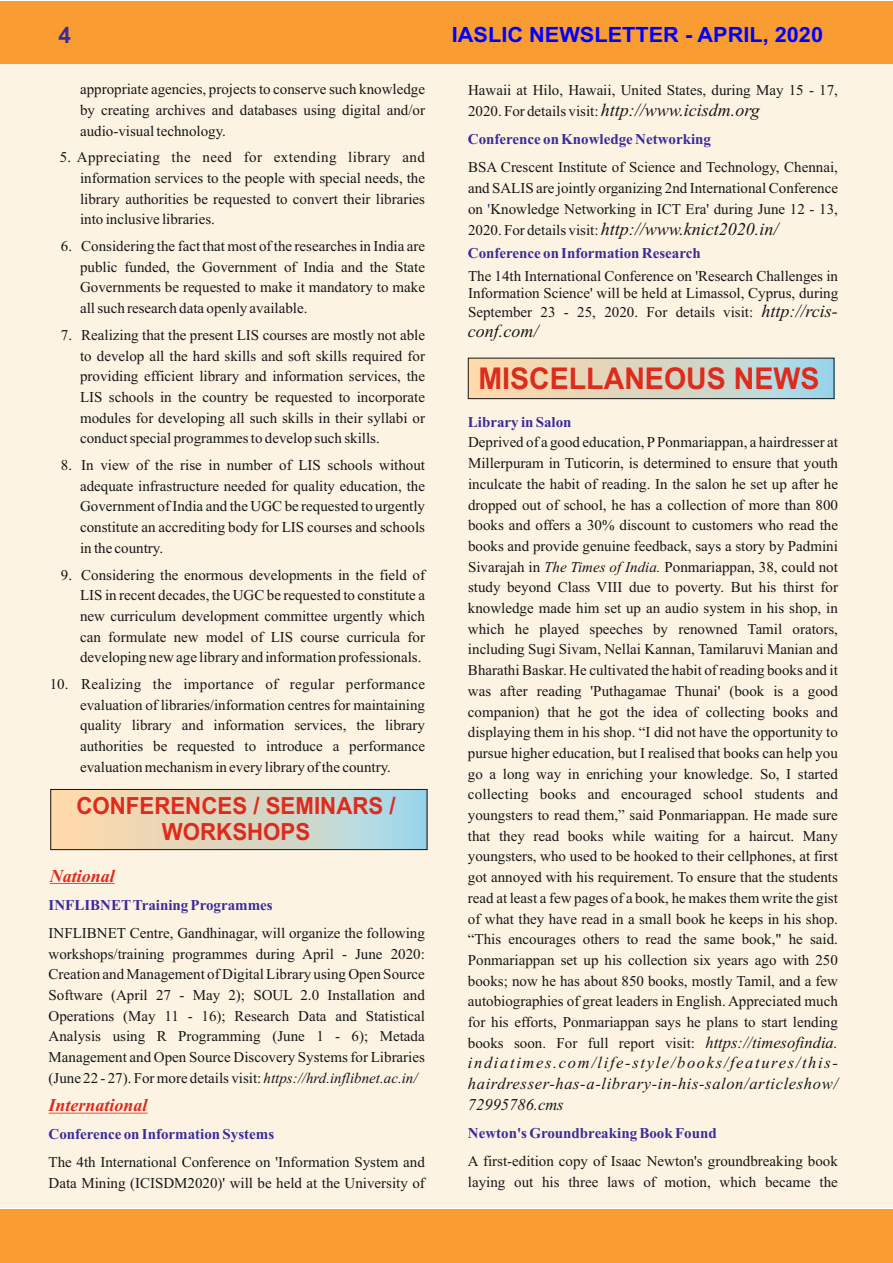
<style>
.page{position:relative;width:893px;height:1263px;background:#fff}
.page>*{position:absolute;margin:0;border:0;box-sizing:border-box;transform-origin:0 0}
.t1{font:700 30px "Arial";color:#dd2b1c;scale:.95 1}
.t2{font:700 23.55px/26.4px "Arial";color:#dd2b1c;text-align:center;scale:.94 1}
.t3{font:700 22.5px "Arial";color:#3c2b99}
.t4{font:700 21px "Arial";color:#00f;scale:1.04 1}
.t5{font:italic 18px "Times New Roman";color:#151616}
.t6{font:italic 700 18px "Times New Roman";color:#dd2b1c}
.t7{font:italic 16.5px/20.7px "Times New Roman";letter-spacing:.04em;color:#151616;text-align:justify}
.t8{font:15px/20.7px "Times New Roman";color:#151616;text-align:justify}
.t9{font:700 15px "Times New Roman";color:#3c2b99}
.t10{font:15px "Times New Roman";color:#083863}
.s1{font-style:italic}
</style>
<div class="page">
<div style="left:0;top:60px;width:893px;height:1148px;background:#fdf3e3"></div>
<div style="left:0;top:2px;width:893px;height:62px;background:#f99c32"></div>
<div style="left:1px;top:1208px;width:892px;height:55px;background:#f99c32"></div>
<hr style="left:50px;top:883px;width:65px;height:1px;background:#dd2b1c">
<hr style="left:49px;top:1113px;width:99px;height:1px;background:#dd2b1c">
<div style="left:51px;top:789px;width:376px;height:61px;background:linear-gradient(to right,#ffd7a4,#a7d7e7)"></div>
<div style="left:51px;top:789px;width:376px;height:61px;border:1px solid #151616"></div>
<div style="left:468px;top:358px;width:366px;height:41px;background:linear-gradient(to right,#ffd7a4,#a7d7e7)"></div>
<div style="left:468px;top:358px;width:366px;height:41px;border:1px solid #151616"></div>
<h3 class="t3" style="left:58px;top:26px;width:14px">4</h3>
<h3 class="t4" style="left:452px;top:27px;width:358px">IASLIC NEWSLETTER - APRIL, 2020</h3>
<p class="t8" style="left:80px;top:80px;width:346px">appropriate agencies, projects to conserve such knowledge by creating archives and databases using digital and/or audio-visual technology.</p>
<p class="t8" style="left:80px;top:148px;width:346px;text-indent:-20px">5. Appreciating the need for extending library and information services to the people with special needs, the library authorities be requested to convert their libraries into inclusive libraries.</p>
<p class="t8" style="left:80px;top:237px;width:346px;text-indent:-19px">6. Considering the fact that most of the researches in India are public funded, the Government of India and the State Governments be requested to make it mandatory to make all such research data openly available.</p>
<p class="t8" style="left:80px;top:326px;width:346px;text-indent:-19px">7. Realizing that the present LIS courses are mostly not able to develop all the hard skills and soft skills required for providing efficient library and information services, the LIS schools in the country be requested to incorporate modules for developing all such skills in their syllabi or conduct special programmes to develop such skills.</p>
<p class="t8" style="left:80px;top:456px;width:346px;text-indent:-19px">8. In view of the rise in number of LIS schools without adequate infrastructure needed for quality education, the Government of India and the UGC be requested to urgently constitute an accrediting body for LIS courses and schools in the country.</p>
<p class="t8" style="left:80px;top:566px;width:346px;text-indent:-19px">9. Considering the enormous developments in the field of LIS in recent decades, the UGC be requested to constitute a new curriculum development committee urgently which can formulate new model of LIS course curricula for developing new age library and information professionals.</p>
<p class="t8" style="left:80px;top:675px;width:346px;text-indent:-30px">10. Realizing the importance of regular performance evaluation of libraries/information centres for maintaining quality library and information services, the library authorities be requested to introduce a performance evaluation mechanism in every library of the country.</p>
<h2 class="t2" style="left:76px;top:795px;width:341px">CONFERENCES / SEMINARS /<br>WORKSHOPS</h2>
<p class="t6" style="left:50px;top:869px;width:67px">National</p>
<p class="t9" style="left:49px;top:899px;width:226px">INFLIBNETTraining Programmes</p>
<p class="t8" style="left:49px;top:924px;width:378px">INFLIBNET Centre, Gandhinagar, will organize the following workshops/training programmes during April - June 2020:<br>Creation and Management of Digital Library using Open Source Software (April 27 - May 2); SOUL 2.0 Installation and Operations (May 11 - 16); Research Data and Statistical Analysis using R Programming (June 1 - 6); Metada Management and Open Source Discovery Systems for Libraries (June 22 - 27). For more details visit: <span class="s1">https://hrd.inflibnet.ac.in/</span></p>
<p class="t6" style="left:49px;top:1099px;width:101px">International</p>
<p class="t9" style="left:49px;top:1129px;width:227px">Conference on Information Systems</p>
<p class="t8" style="left:49px;top:1153px;width:378px">The 4th International Conference on 'Information System and<br>Data Mining (ICISDM2020)' will be held at the University of</p>
<p class="t8" style="left:468px;top:81px;width:371px">Hawaii at Hilo, Hawaii, United States, during May 15 - 17,<br>2020. For details visit:</p>
<p class="t5" style="left:601px;top:103px;width:161px">http://www.icisdm.org</p>
<p class="t9" style="left:468px;top:134px;width:245px">Conference on Knowledge Networking</p>
<p class="t8" style="left:468px;top:158px;width:371px">BSA Crescent Institute of Science and Technology, Chennai, and SALIS are jointly organizing 2nd International Conference on Knowledge Networking in ICT Era' during June 12 - 13, 2020. For details visit:</p>
<p class="t8" style="left:468px;top:269px;width:372px;line-height:16.6px">The 14th International Conference on 'Research Challenges in<br>Information Science' will be held at Limassol, Cyprus, during</p>
<p class="t8" style="left:468px;top:303px;width:287px">September 23 - 25, 2020. For details visit:</p>
<p class="t10" style="left:488px;top:203px;width:4px">'</p>
<p class="t5" style="left:601px;top:222px;width:179px">http://www.knict2020.in/</p>
<p class="t9" style="left:468px;top:248px;width:234px">Conference on Information Research</p>
<p class="t5" style="left:762px;top:304px;width:78px">http://rcis-</p>
<p class="t5" style="left:468px;top:324px;width:72px">conf.com/</p>
<h1 class="t1" style="left:478px;top:367px;width:360px">MISCELLANEOUS NEWS</h1>
<p class="t9" style="left:468px;top:416px;width:105px">Library in Salon</p>
<p class="t8" style="left:468px;top:433px;width:372px">Deprived of a good education, PPonmariappan, a hairdresser at Millerpuram in Tuticorin, is determined to ensure that youth inculcate the habit of reading. In the salon he set up after he dropped out of school, he has a collection of more than 800 books and offers a 30% discount to customers who read the books and provide genuine feedback, says a story by Padmini Sivarajah in <span class="s1">The Times of India.</span> Ponmariappan, 38, could not study beyond Class VIII due to poverty. But his thirst for knowledge made him set up an audio system in his shop, in which he played speeches by renowned Tamil orators, including Sugi Sivam, Nellai Kannan, Tamilaruvi Manian and Bharathi Baskar. He cultivated the habit of reading books and it was after reading 'Puthagamae Thunai' (book is a good companion) that he got the idea of collecting books and displaying them in his shop. “I did not have the opportunity to pursue higher education, but I realised that books can help you go a long way in enriching your knowledge. So, I started collecting books and encouraged school students and youngsters to read them,” said Ponmariappan. He made sure that they read books while waiting for a haircut. Many youngsters, who used to be hooked to their cellphones, at first got annoyed with his requirement. To ensure that the students read at least a few pages of a book, he makes them write the gist of what they have read in a small book he keeps in his shop. “This encourages others to read the same book," he said.<br>Ponmariappan set up his collection six years ago with 250 books; now he has about 850 books, mostly Tamil, and a few autobiographies of great leaders in English. Appreciated much for his efforts, Ponmariappan says he plans to start lending books soon. For full report visit:</p>
<p class="t7" style="left:468px;top:1033px;width:372px;text-indent:238px">https://timesofindia. indiatimes.com/life-style/books/features/this&shy;hairdresser-has-a-library-in-his-salon/articleshow/ 72995786.cms</p>
<p class="t9" style="left:468px;top:1128px;width:250px">Newton's Groundbreaking Book Found</p>
<p class="t8" style="left:468px;top:1152px;width:371px">A first-edition copy of Isaac Newton's groundbreaking book laying out his three laws of motion, which became the</p>
</div>
